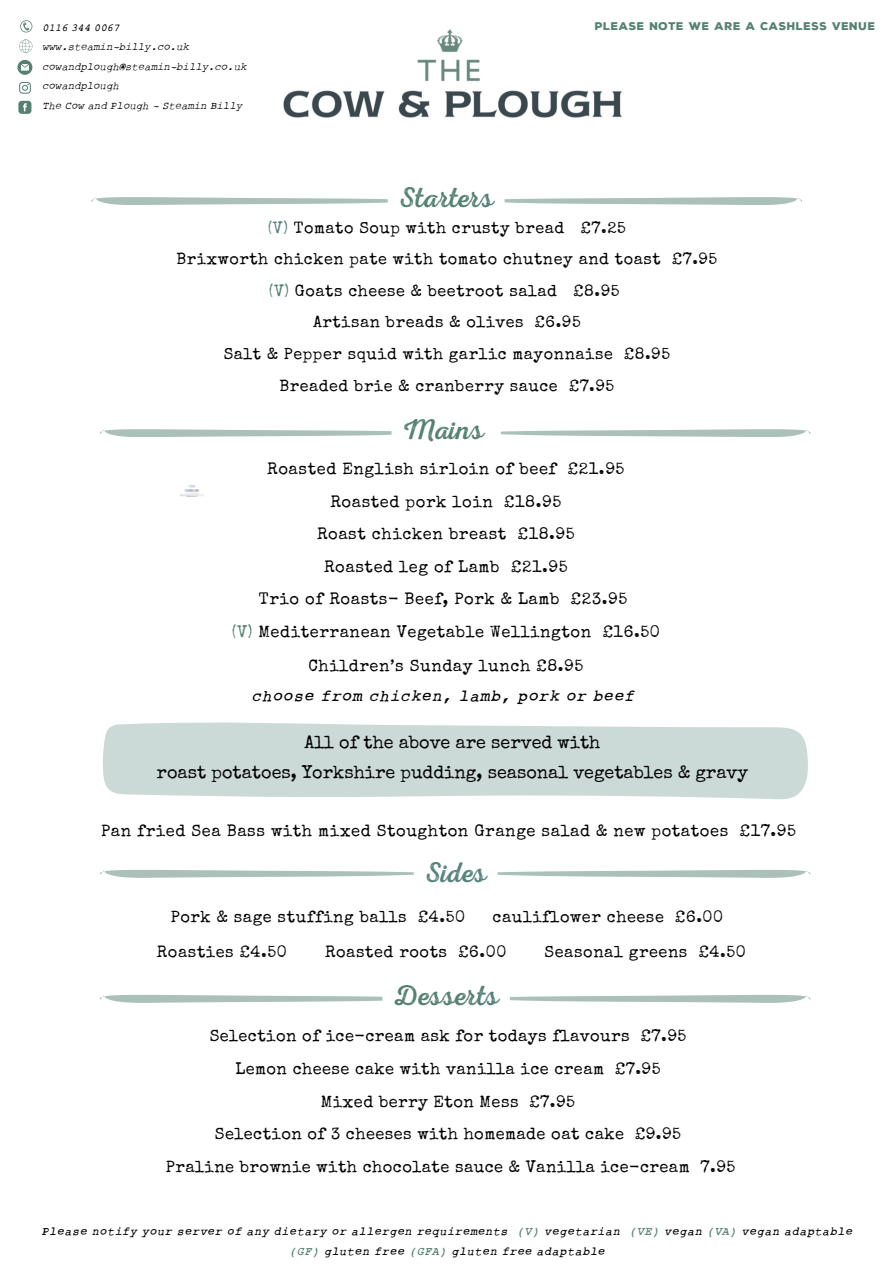
<style>
.page{position:relative;width:894px;height:1264px;background:#fff}
.page>*{position:absolute;margin:0;border:0;box-sizing:border-box;transform-origin:0 0}
.t1{font:28.8px "Nexa Rust Script R 01";color:#558173}
.t2{font:28.65px "Nexa Rust Script R 01";color:#558173}
.t3{font:28.65px "Nexa Rust Script R 01";color:#56847c}
.t4{font:18px/30.3px "Special Elite";color:#000;text-align:center}
.t5{font:16.5px/32.4px "Special Elite";letter-spacing:.035em;color:#000;text-align:center}
.t6{font:italic 700 16.5px/30.6px "Rough Typewriter";letter-spacing:.035em;color:#000;text-align:center}
.t7{font:16.35px "Special Elite";letter-spacing:.035em;color:#000}
.t8{font:16.2px "Special Elite";letter-spacing:.035em;color:#000}
.t9{font:italic 700 12px/20px "Rough Typewriter";letter-spacing:.035em;color:#000;text-align:center}
.t10{font:900 10.8px "Nexa Rust Sans";letter-spacing:.035em;color:#558173}
.t11{font:italic 10.65px "Rough Typewriter";color:#000}
.s1{color:#56847c}
.s2{color:#558173}
.s3{font-family:"Special Elite";font-weight:400;font-style:normal}
</style>
<div class="page">
<svg style="left:99px;top:429px;width:709px;height:371px"></svg>
<img style="left:283px;top:90px;width:339px;height:28px">
<img style="left:417px;top:29px;width:63px;height:53px">
<svg style="left:20px;top:20px;width:12px;height:12px"></svg>
<svg style="left:19px;top:39px;width:13px;height:13px"></svg>
<svg style="left:17px;top:60px;width:15px;height:15px"></svg>
<svg style="left:19px;top:82px;width:12px;height:12px"></svg>
<svg style="left:18px;top:101px;width:13px;height:13px"></svg>
<img style="left:179px;top:481px;width:27px;height:15px">
<svg style="left:102px;top:722px;width:706px;height:77px;background:#d0ddda"></svg>
<svg style="left:91px;top:197px;width:711px;height:8px"></svg>
<svg style="left:100px;top:994px;width:710px;height:9px"></svg>
<svg style="left:100px;top:869px;width:710px;height:9px"></svg>
<p class="t11" style="left:42px;top:22px;width:79px">0116 344 0067</p>
<p class="t11" style="left:42px;top:42px;width:148px">www.steamin-billy.co.uk</p>
<p class="t11" style="left:42px;top:61px;width:206px">cowandplough@steamin-billy.co.uk</p>
<p class="t11" style="left:42px;top:81px;width:78px">cowandplough</p>
<p class="t11" style="left:42px;top:100px;width:201px">The Cow and Plough - Steamin Billy</p>
<p class="t10" style="left:594px;top:19px;width:282px">PLEASE NOTE WE ARE A CASHLESS VENUE</p>
<p class="t2" style="left:399px;top:179px;width:95px">Starters</p>
<p class="t8" style="left:268px;top:221px;width:359px"><span class="s1">(V)</span> Tomato Soup with crusty bread £7.25</p>
<p class="t8" style="left:176px;top:253px;width:542px">Brixworth chicken pate with tomato chutney and toast £7.95</p>
<p class="t8" style="left:269px;top:284px;width:352px"><span class="s2">(V)</span> Goats cheese &amp; beetroot salad £8.95</p>
<p class="t8" style="left:313px;top:316px;width:269px">Artisan breads &amp; olives £6.95</p>
<p class="t8" style="left:224px;top:347px;width:448px">Salt &amp; Pepper squid with garlic mayonnaise £8.95</p>
<p class="t8" style="left:279px;top:379px;width:280px">Breaded brie &amp; cranberry sauce</p>
<h3 class="t8" style="left:569px;top:379px;width:47px">£7.95</h3>
<p class="t1" style="left:403px;top:411px;width:82px">Mains</p>
<p class="t5" style="left:232px;top:455px;width:429px">Roasted English sirloin of beef £21.95<br>Roasted pork loin £18.95<br>Roast chicken breast £18.95<br>Roasted leg of Lamb £21.95<br>Trio of Roasts- Beef, Pork &amp; Lamb £23.95<br><span class="s2">(V)</span> Mediterranean Vegetable Wellington £16.50</p>
<p class="t6" style="left:251px;top:650px;width:384px"><span class="s3">Children’s Sunday lunch £8.95<br></span>choose from chicken, lamb, pork or beef</p>
<p class="t4" style="left:157px;top:728px;width:593px">All of the above are served with<br>roast potatoes, Yorkshire pudding, seasonal vegetables &amp; gravy</p>
<p class="t5" style="left:101px;top:816px;width:696px">Pan fried Sea Bass with mixed Stoughton Grange salad &amp; new potatoes £17.95</p>
<h2 class="t3" style="left:425px;top:854px;width:62px">Sides</h2>
<h2 class="t7" style="left:171px;top:910px;width:296px">Pork &amp; sage stuffing balls £4.50</h2>
<h2 class="t7" style="left:492px;top:910px;width:232px">cauliflower cheese £6.00</h2>
<h2 class="t7" style="left:157px;top:945px;width:131px">Roasties £4.50</h2>
<h2 class="t7" style="left:325px;top:945px;width:183px">Roasted roots £6.00</h2>
<h2 class="t7" style="left:544px;top:945px;width:203px">Seasonal greens £4.50</h2>
<p class="t2" style="left:394px;top:977px;width:106px">Desserts</p>
<p class="t5" style="left:166px;top:1021px;width:570px">Selection of ice-cream ask for todays flavours £7.95<br>Lemon cheese cake with vanilla ice cream £7.95<br>Mixed berry Eton Mess £7.95<br>Selection of 3 cheeses with homemade oat cake £9.95<br>Praline brownie with chocolate sauce &amp; Vanilla ice-cream 7.95</p>
<h1 class="t9" style="left:42px;top:1221px;width:811px">Please notify your server of any dietary or allergen requirements <span class="s2">(V)</span> vegetarian <span class="s2">(VE)</span> vegan <span class="s2">(VA)</span> vegan adaptable <span class="s2">(GF)</span> gluten free <span class="s2">(GFA)</span> gluten free adaptable</h1>
</div>
